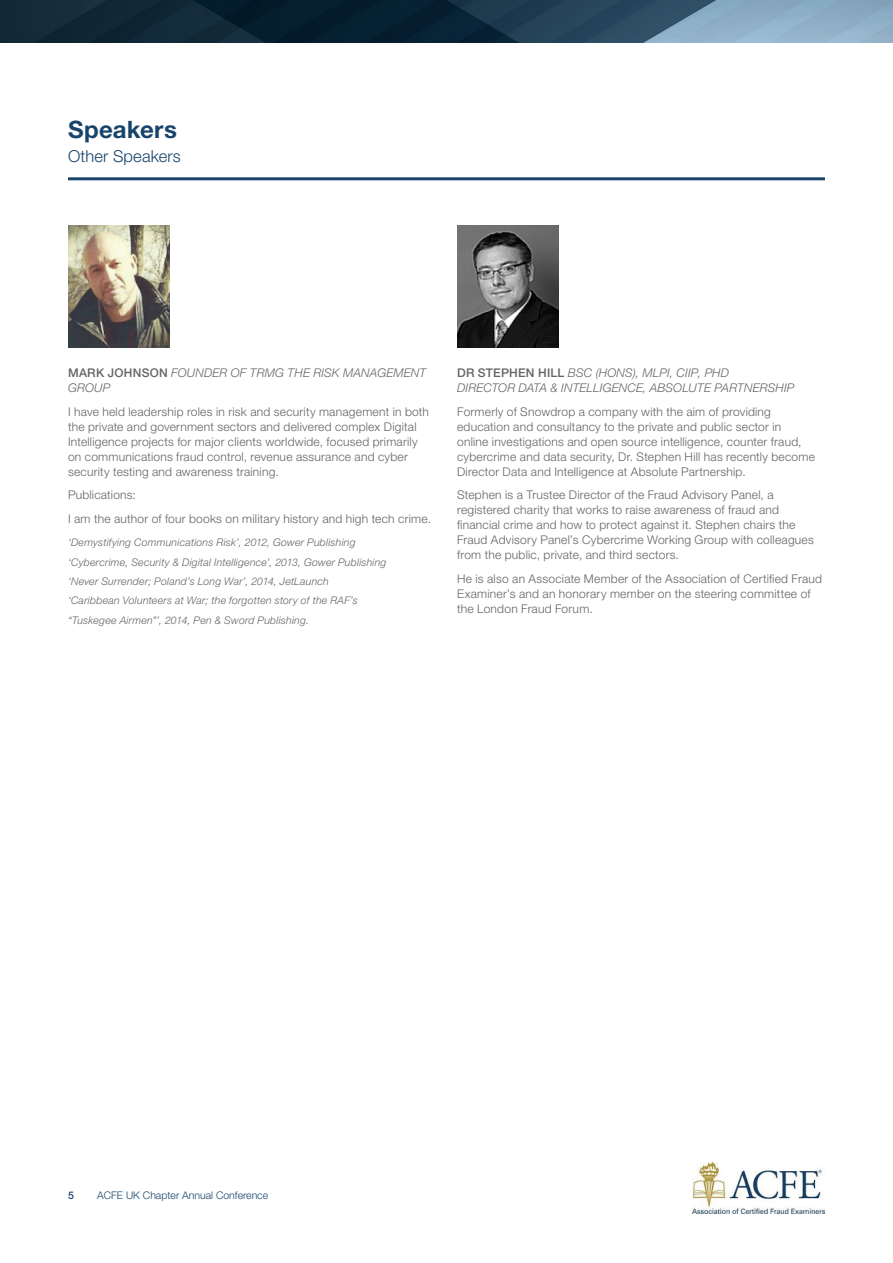
<style>
.page{position:relative;width:893px;height:1263px;background:#fff}
.page>*{position:absolute;margin:0;border:0;box-sizing:border-box;transform-origin:0 0}
.t1{font:700 24px "Helvetica Neue LT Std";letter-spacing:.01em;color:#18446b}
.t2{font:300 16.5px "Helvetica Neue LT Std";letter-spacing:.01em;color:#18446b}
.t3{font:300 12px/15px "Helvetica Neue LT Std";letter-spacing:.02em;color:#636466}
.t4{font:italic 300 12px/15px "Helvetica Neue LT Std";letter-spacing:.015em;color:#636466}
.t5{font:italic 300 10.5px/19.2px "Helvetica Neue LT Std";letter-spacing:.025em;color:#636466}
.t6{font:300 10.5px "Helvetica Neue LT Std";color:#18446b}
.t7{font:500 10.5px "Helvetica Neue LT Std";color:#18446b}
.s1{font-weight:500;font-style:normal}
</style>
<div class="page">
<img style="left:693px;top:1163px;width:132px;height:50px">
<img style="left:68px;top:225px;width:101px;height:122px">
<img style="left:457px;top:225px;width:101px;height:122px">
<img style="left:0;top:0;width:893px;height:43px">
<hr style="left:68px;top:177px;width:757px;height:3px;background:#18446b">
<h1 class="t1" style="left:68px;top:115px;width:110px">Speakers</h1>
<h2 class="t2" style="left:68px;top:146px;width:114px">Other Speakers</h2>
<p class="t4" style="left:68px;top:365px;width:360px"><span class="s1">MARK JOHNSON</span> FOUNDER OF TRMG THE RISK MANAGEMENT<br>GROUP</p>
<p class="t3" style="left:68px;top:404px;width:363px">I have held leadership roles in risk and security management in both the private and government sectors and delivered complex Digital Intelligence projects for major clients worldwide, focused primarily on communications fraud control, revenue assurance and cyber security testing and awareness training.</p>
<p class="t3" style="left:68px;top:483px;width:364px;line-height:23.5px">Publications:<br>I am the author of four books on military history and high tech crime.</p>
<p class="t5" style="left:68px;top:533px;width:320px">‘Demystifying Communications Risk’, 2012, Gower Publishing ‘Cybercrime, Security &amp; Digital Intelligence’, 2013, Gower Publishing ‘Never Surrender; Poland’s Long War’, 2014, JetLaunch<br>‘Caribbean Volunteers at War; the forgotten story of the RAF’s “Tuskegee Airmen”’, 2014, Pen &amp; Sword Publishing.</p>
<p class="t4" style="left:457px;top:365px;width:339px"><span class="s1">DR STEPHEN HILL</span> BSC (HONS), MLPI, CIIP, PHD<br>DIRECTOR DATA &amp; INTELLIGENCE, ABSOLUTE PARTNERSHIP</p>
<p class="t3" style="left:457px;top:404px;width:359px">Formerly of Snowdrop a company with the aim of providing education and consultancy to the private and public sector in online investigations and open source intelligence, counter fraud, cybercrime and data security, Dr. Stephen Hill has recently become Director Data and Intelligence at Absolute Partnership.</p>
<p class="t3" style="left:457px;top:487px;width:358px">Stephen is a Trustee Director of the Fraud Advisory Panel, a registered charity that works to raise awareness of fraud and financial crime and how to protect against it. Stephen chairs the Fraud Advisory Panel’s Cybercrime Working Group with colleagues from the public, private, and third sectors.</p>
<p class="t3" style="left:457px;top:571px;width:366px">He is also an Associate Member of the Association of Certified Fraud<br>Examiner’s and an honorary member on the steering committee of the London Fraud Forum.</p>
<p class="t7" style="left:68px;top:1189px;width:7px">5</p>
<p class="t6" style="left:97px;top:1188px;width:172px">ACFE UK Chapter Annual Conference</p>
</div>
